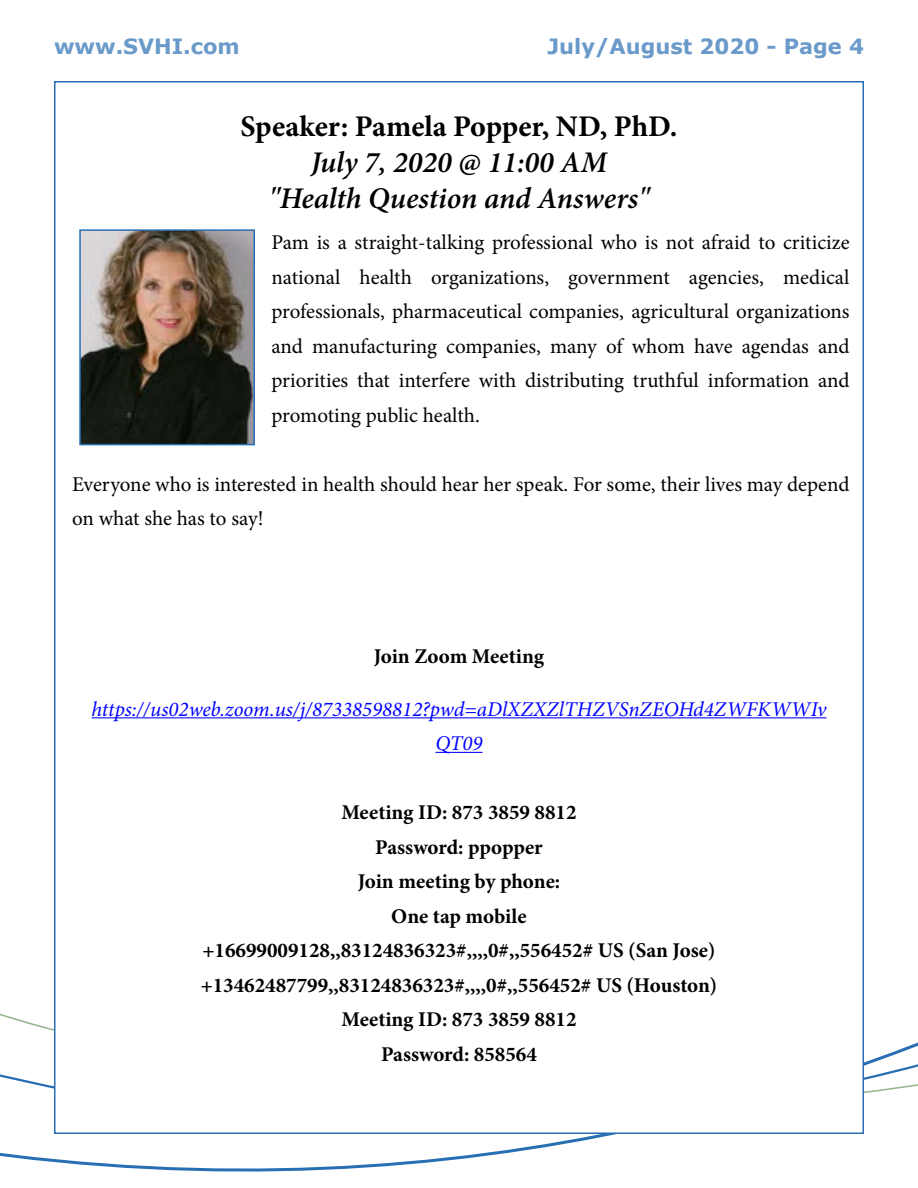
<style>
.page{position:relative;width:918px;height:1188px;background:#fff}
.page>*{position:absolute;margin:0;border:0;box-sizing:border-box;transform-origin:0 0}
.t1{font:italic 600 30px/36px "Minion Pro";color:#000;text-align:center}
.t2{font:700 30px "Minion Pro";letter-spacing:-.005em;color:#000}
.t3{font:21px/34.5px "Minion Pro";letter-spacing:-.005em;color:#000;text-align:justify}
.t4{font:700 21px/34.5px "Minion Pro";color:#000;text-align:center}
.t5{font:italic 21px/34.5px "Minion Pro";color:#00f;text-align:center}
.t6{font:700 21px "Verdana";color:#699aca}
</style>
<div class="page">
<svg style="left:0;top:1013px;width:918px;height:159px"></svg>
<div style="left:54px;top:81px;width:810px;height:1053px;background:#fff;border:2px solid #286eb3"></div>
<img style="left:82px;top:232px;width:170px;height:210px">
<div style="left:79px;top:229px;width:176px;height:216px;border:2px solid #286eb3"></div>
<hr style="left:92px;top:717px;width:734px;height:1px;background:#00f">
<hr style="left:435px;top:752px;width:48px;height:1px;background:#00f">
<p class="t6" style="left:54px;top:31px;width:187px">www.SVHI.com</p>
<p class="t6" style="left:548px;top:31px;width:318px">July/August 2020 - Page 4</p>
<h1 class="t2" style="left:240px;top:105px;width:439px">Speaker: Pamela Popper, ND, PhD.</h1>
<h1 class="t1" style="left:269px;top:144px;width:382px">July 7, 2020 @ 11:00 AM "Health Question and Answers"</h1>
<p class="t3" style="left:272px;top:225px;width:580px">Pam is a straight-talking professional who is not afraid to criticize national health organizations, government agencies, medical professionals, pharmaceutical companies, agricultural organizations and manufacturing companies, many of whom have agendas and priorities that interfere with distributing truthful information and promoting public health.</p>
<p class="t3" style="left:72px;top:467px;width:779px">Everyone who is interested in health should hear her speak. For some, their lives may depend on what she has to say!</p>
<p class="t4" style="left:374px;top:639px;width:172px">Join Zoom Meeting</p>
<p class="t5" style="left:92px;top:692px;width:736px">https://us02web.zoom.us/j/87338598812?pwd=aDlXZXZlTHZVSnZEOHd4ZWFKWWIv<br>QT09</p>
<p class="t4" style="left:201px;top:795px;width:518px">Meeting ID: 873 3859 8812<br>Password: ppopper<br>Join meeting by phone:<br>One tap mobile +16699009128,,83124836323#,,,,0#,,556452# US (San Jose) +13462487799,,83124836323#,,,,0#,,556452# US (Houston)<br>Meeting ID: 873 3859 8812<br>Password: 858564</p>
</div>
